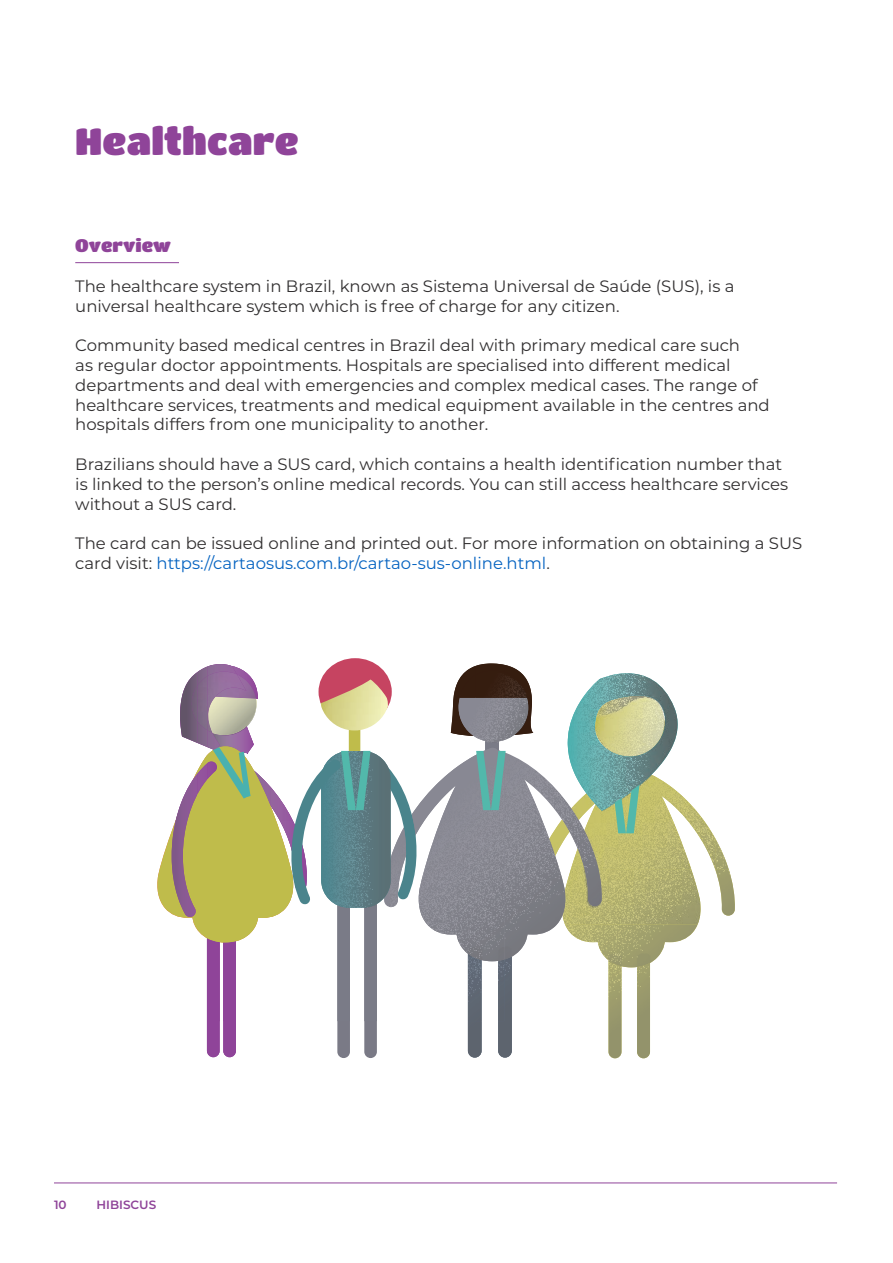
<style>
.page{position:relative;width:893px;height:1263px;background:#fff}
.page>*{position:absolute;margin:0;border:0;box-sizing:border-box;transform-origin:0 0}
.t1{font:37.5px "Titan One";color:#8f4499}
.t2{font:18px "Titan One";color:#8f4499}
.t3{font:16.5px/19.8px "Montserrat";color:#312f30}
.t4{font:600 12px "Montserrat";color:#8f4499}
.s1{color:#0563c1}
</style>
<div class="page">
<hr style="left:54px;top:1182px;width:783px;height:1px;background:#8f4499">
<hr style="left:75px;top:262px;width:104px;height:1px;background:#8f4499">
<div style="left:223px;top:905px;width:13px;height:152px;background:#8f4499;border-radius:6px"></div>
<div style="left:207px;top:905px;width:13px;height:152px;background:#8f4499;border-radius:6px"></div>
<img style="left:608px;top:967px;width:13px;height:91px">
<img style="left:637px;top:967px;width:13px;height:91px">
<img style="left:468px;top:967px;width:14px;height:90px">
<img style="left:498px;top:967px;width:14px;height:90px">
<div style="left:364px;top:860px;width:13px;height:198px;background:#7a7a86;border-radius:6px"></div>
<div style="left:337px;top:860px;width:13px;height:198px;background:#7a7a86;border-radius:6px"></div>
<img style="left:498px;top:967px;width:6px;height:54px">
<img style="left:419px;top:821px;width:32px;height:114px">
<img style="left:419px;top:771px;width:32px;height:50px">
<img style="left:364px;top:942px;width:1px;height:79px">
<img style="left:337px;top:942px;width:1px;height:79px">
<svg style="left:451px;top:663px;width:284px;height:304px"></svg>
<svg style="left:157px;top:658px;width:262px;height:284px"></svg>
<h1 class="t1" style="left:75px;top:119px;width:225px">Healthcare</h1>
<p class="t2" style="left:75px;top:235px;width:97px">Overview</p>
<p class="t3" style="left:75px;top:275px;width:661px">The healthcare system in Brazil, known as Sistema Universal de Saúde (SUS), is a universal healthcare system which is free of charge for any citizen.</p>
<p class="t3" style="left:75px;top:335px;width:696px">Community based medical centres in Brazil deal with primary medical care such<br>as regular doctor appointments. Hospitals are specialised into different medical departments and deal with emergencies and complex medical cases. The range of healthcare services, treatments and medical equipment available in the centres and hospitals differs from one municipality to another.</p>
<p class="t3" style="left:75px;top:454px;width:714px">Brazilians should have a SUS card, which contains a health identification number that is linked to the person’s online medical records. You can still access healthcare services without a SUS card.</p>
<p class="t3" style="left:75px;top:533px;width:728px">The card can be issued online and printed out. For more information on obtaining a SUS card visit: <span class="s1">https://cartaosus.com.br/cartao-sus-online.html</span>.</p>
<p class="t4" style="left:54px;top:1196px;width:14px">10</p>
<p class="t4" style="left:97px;top:1196px;width:61px">HIBISCUS</p>
</div>
